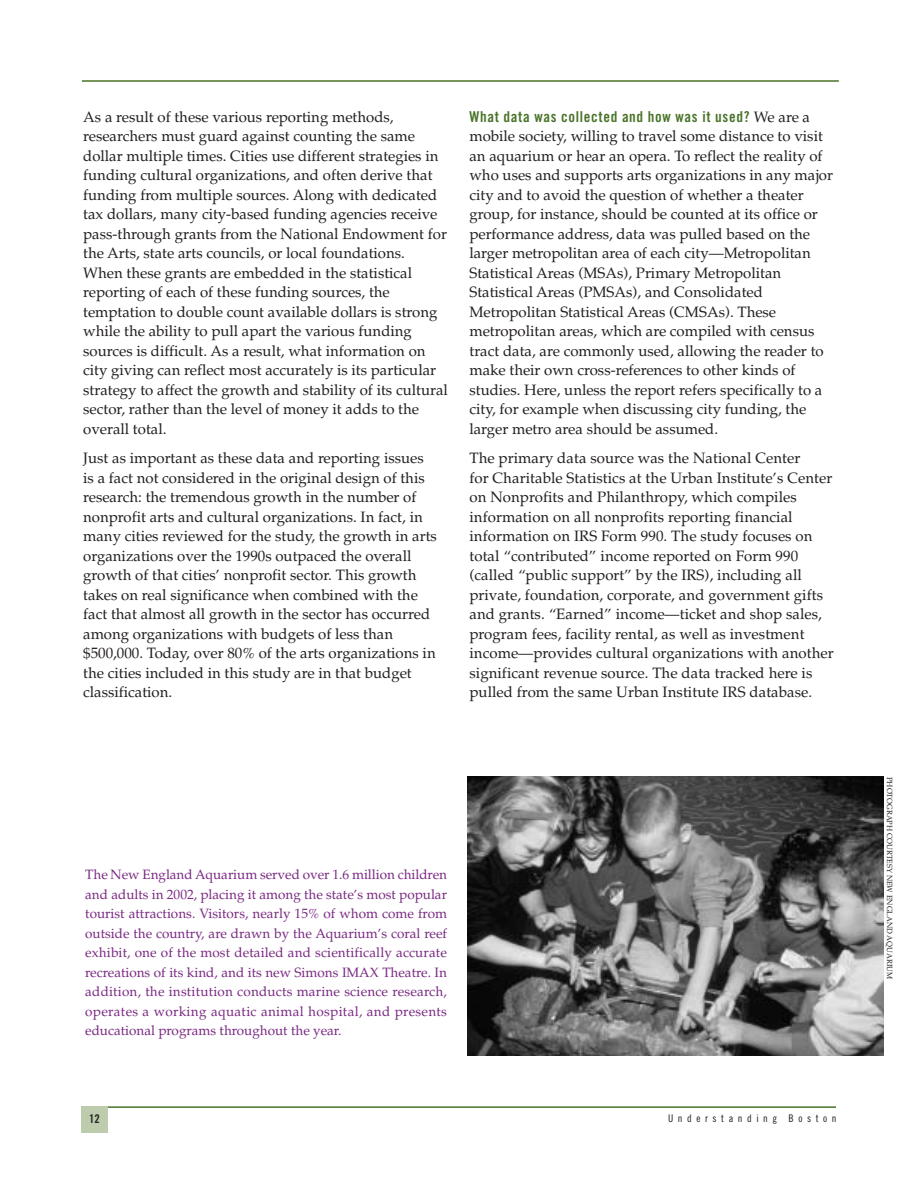
<style>
.page{position:relative;width:918px;height:1188px;background:#fff}
.page>*{position:absolute;margin:0;border:0;box-sizing:border-box;transform-origin:0 0}
.t1{font:15px/19.5px "Palatino";color:#231f1f}
.t2{font:15px "Trade Gothic Bold Cond Twenty";letter-spacing:.045em;color:#487329}
.t3{font:13.5px/19.5px "Palatino";color:#7a2a83;text-align:justify}
.t4{font:12px "Trade Gothic Bold Cond Twenty";color:#231f1f}
.t5{font:10.5px "Trade Gothic Cond Eighteen";letter-spacing:.435em;color:#231f1f}
.t6{font:7.5px "Palatino";color:#231f1f}
.s1{font-family:"Palatino";color:#231f1f}
</style>
<div class="page">
<hr style="left:87px;top:1106px;width:749px;height:2px;background:#487329">
<hr style="left:82px;top:80px;width:757px;height:2px;background:#487329">
<div style="left:81px;top:1106px;width:27px;height:27px;background:#bcccad"></div>
<img style="left:468px;top:776px;width:415px;height:280px">
<p class="t1" style="left:83px;top:109px;width:366px">As a result of these various reporting methods, researchers must guard against counting the same dollar multiple times. Cities use different strategies in funding cultural organizations, and often derive that funding from multiple sources. Along with dedicated tax dollars, many city-based funding agencies receive pass-through grants from the National Endowment for the Arts, state arts councils, or local foundations.<br>When these grants are embedded in the statistical reporting of each of these funding sources, the temptation to double count available dollars is strong while the ability to pull apart the various funding sources is difficult. As a result, what information on city giving can reflect most accurately is its particular strategy to affect the growth and stability of its cultural sector, rather than the level of money it adds to the overall total.</p>
<p class="t1" style="left:83px;top:450px;width:355px">Just as important as these data and reporting issues is a fact not considered in the original design of this research: the tremendous growth in the number of nonprofit arts and cultural organizations. In fact, in many cities reviewed for the study, the growth in arts organizations over the 1990s outpaced the overall growth of that cities’ nonprofit sector. This growth takes on real significance when combined with the fact that almost all growth in the sector has occurred among organizations with budgets of less than $500,000. Today, over 80% of the arts organizations in the cities included in this study are in that budget classification.</p>
<p class="t2" style="left:469px;top:111px;width:342px">What data was collected and how was it used? <span class="s1">We are a</span></p>
<p class="t1" style="left:469px;top:128px;width:365px">mobile society, willing to travel some distance to visit an aquarium or hear an opera. To reflect the reality of who uses and supports arts organizations in any major city and to avoid the question of whether a theater group, for instance, should be counted at its office or performance address, data was pulled based on the larger metropolitan area of each city—Metropolitan Statistical Areas (MSAs), Primary Metropolitan Statistical Areas (PMSAs), and Consolidated Metropolitan Statistical Areas (CMSAs). These metropolitan areas, which are compiled with census tract data, are commonly used, allowing the reader to make their own cross-references to other kinds of studies. Here, unless the report refers specifically to a city, for example when discussing city funding, the larger metro area should be assumed.</p>
<p class="t1" style="left:469px;top:450px;width:366px">The primary data source was the National Center<br>for Charitable Statistics at the Urban Institute’s Center on Nonprofits and Philanthropy, which compiles information on all nonprofits reporting financial information on IRS Form 990. The study focuses on total “contributed” income reported on Form 990 (called “public support” by the IRS), including all private, foundation, corporate, and government gifts and grants. “Earned” income—ticket and shop sales, program fees, facility rental, as well as investment income—provides cultural organizations with another significant revenue source. The data tracked here is pulled from the same Urban Institute IRS database.</p>
<p class="t3" style="left:85px;top:866px;width:363px">The New England Aquarium served over 1.6 million children and adults in 2002, placing it among the state’s most popular tourist attractions. Visitors, nearly 15% of whom come from outside the country, are drawn by the Aquarium’s coral reef exhibit, one of the most detailed and scientifically accurate recreations of its kind, and its new Simons IMAX Theatre. In addition, the institution conducts marine science research, operates a working aquatic animal hospital, and presents educational programs throughout the year.</p>
<p class="t4" style="left:89px;top:1115px;width:12px">12</p>
<p class="t5" style="left:668px;top:1115px;width:170px">Understanding Boston</p>
<p class="t6" style="left:893px;top:777px;width:204px;rotate:90deg">PHOTOGRAPH COURTESY NEW ENGLAND AQUARIUM</p>
</div>
